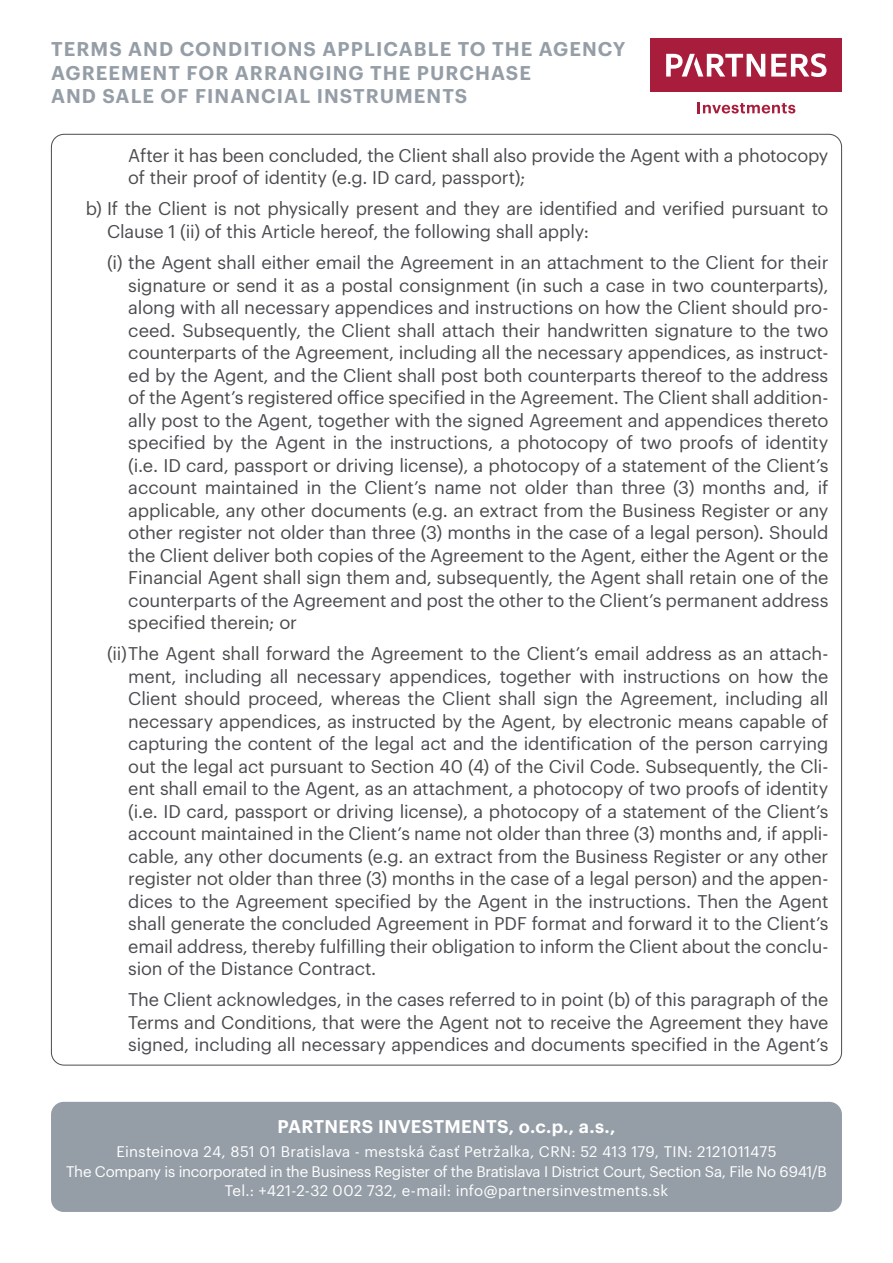
<style>
.page{position:relative;width:893px;height:1263px;background:#fff}
.page>*{position:absolute;margin:0;border:0;box-sizing:border-box;transform-origin:0 0}
.t1{font:600 19.5px/23.4px "Graphik";letter-spacing:.055em;color:#959ea7}
.t2{font:18px/22.5px "Graphik";letter-spacing:-.005em;color:#4a4b4e;text-align:justify}
.t3{font:600 18px "Graphik";letter-spacing:.01em;color:#fff}
.t4{font:15px/19.5px "Graphik";letter-spacing:.005em;color:#fff;text-align:center}
</style>
<div class="page">
<div style="left:51px;top:1102px;width:791px;height:110px;background:#959ea7;border-radius:13px"></div>
<div style="left:651px;top:38px;width:191px;height:54px;background:#a81d3c"></div>
<svg style="left:771px;top:53px;width:55px;height:24px"></svg>
<svg style="left:666px;top:54px;width:99px;height:23px"></svg>
<svg style="left:698px;top:102px;width:97px;height:11px"></svg>
<p class="t1" style="left:51px;top:36px;width:576px">TERMS AND CONDITIONS APPLICABLE TO THE AGENCY<br>AGREEMENT FOR ARRANGING THE PURCHASE<br>AND SALE OF FINANCIAL INSTRUMENTS</p>
<p class="t2" style="left:128px;top:143px;width:702px">After it has been concluded, the Client shall also provide the Agent with a photocopy of their proof of identity (e.g. ID card, passport);</p>
<p class="t2" style="left:107px;top:196px;width:723px;text-indent:-21px">b) If the Client is not physically present and they are identified and verified pursuant to<br>Clause 1 (ii) of this Article hereof, the following shall apply:</p>
<p class="t2" style="left:128px;top:250px;width:702px;text-indent:-21px">(i) the Agent shall either email the Agreement in an attachment to the Client for their signature or send it as a postal consignment (in such a case in two counterparts), along with all necessary appendices and instructions on how the Client should pro&shy;ceed. Subsequently, the Client shall attach their handwritten signature to the two counterparts of the Agreement, including all the necessary appendices, as instruct&shy;ed by the Agent, and the Client shall post both counterparts thereof to the address of the Agent’s registered office specified in the Agreement. The Client shall addition&shy;ally post to the Agent, together with the signed Agreement and appendices thereto specified by the Agent in the instructions, a photocopy of two proofs of identity (i.e. ID card, passport or driving license), a photocopy of a statement of the Client’s account maintained in the Client’s name not older than three (3) months and, if applicable, any other documents (e.g. an extract from the Business Register or any other register not older than three (3) months in the case of a legal person). Should the Client deliver both copies of the Agreement to the Agent, either the Agent or the Financial Agent shall sign them and, subsequently, the Agent shall retain one of the counterparts of the Agreement and post the other to the Client’s permanent address specified therein; or</p>
<p class="t2" style="left:128px;top:641px;width:702px;text-indent:-21px">(ii)The Agent shall forward the Agreement to the Client’s email address as an attach&shy;ment, including all necessary appendices, together with instructions on how the Client should proceed, whereas the Client shall sign the Agreement, including all necessary appendices, as instructed by the Agent, by electronic means capable of capturing the content of the legal act and the identification of the person carrying out the legal act pursuant to Section 40 (4) of the Civil Code. Subsequently, the Cli&shy;ent shall email to the Agent, as an attachment, a photocopy of two proofs of identity (i.e. ID card, passport or driving license), a photocopy of a statement of the Client’s account maintained in the Client’s name not older than three (3) months and, if appli&shy;cable, any other documents (e.g. an extract from the Business Register or any other register not older than three (3) months in the case of a legal person) and the appen&shy;dices to the Agreement specified by the Agent in the instructions. Then the Agent shall generate the concluded Agreement in PDF format and forward it to the Client’s email address, thereby fulfilling their obligation to inform the Client about the conclu&shy;sion of the Distance Contract.</p>
<p class="t2" style="left:128px;top:987px;width:702px">The Client acknowledges, in the cases referred to in point (b) of this paragraph of the Terms and Conditions, that were the Agent not to receive the Agreement they have signed, including all necessary appendices and documents specified in the Agent’s</p>
<p class="t3" style="left:278px;top:1113px;width:339px">PARTNERS INVESTMENTS, o.c.p., a.s.,</p>
<p class="t4" style="left:66px;top:1141px;width:762px">Einsteinova 24, 851 01 Bratislava - mestská časť Petržalka, CRN: 52 413 179, TIN: 2121011475<br>The Company is incorporated in the Business Register of the Bratislava I District Court, Section Sa, File No 6941/B<br>Tel.: +421-2-32 002 732, e-mail: info@partnersinvestments.sk</p>
</div>
